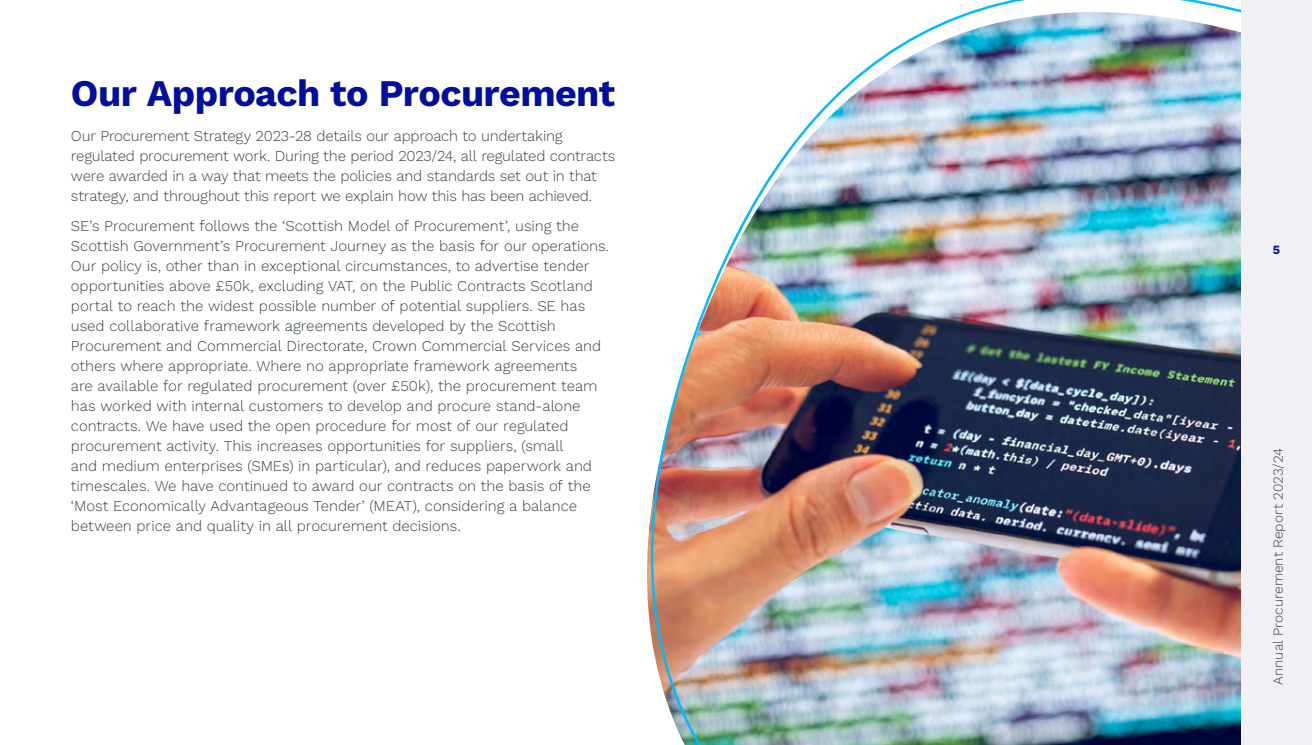
<style>
.page{position:relative;width:1312px;height:745px;background:#fff}
.page>*{position:absolute;margin:0;border:0;box-sizing:border-box;transform-origin:0 0}
.Heading_2{font:700 37.5px "Work Sans";letter-spacing:-.015em;color:#000f9e}
.t1{font:300 15px/20px "Work Sans";letter-spacing:-.005em;color:#39444c}
.t2{font:300 13.75px "Work Sans";color:#39444c}
.t3{font:700 12.5px "Work Sans";color:#000f9e}
</style>
<div class="page">
<img style="left:647px;top:0;width:593px;height:744px">
<div style="left:1240px;top:0;width:71px;height:744px;background:#f0f0f5"></div>
<h2 class="Heading_2" style="left:71px;top:65px;width:546px">Our Approach to Procurement</h2>
<p class="t1" style="left:71px;top:125px;width:546px">Our Procurement Strategy 2023-28 details our approach to undertaking regulated procurement work. During the period 2023/24, all regulated contracts were awarded in a way that meets the policies and standards set out in that strategy, and throughout this report we explain how this has been achieved.</p>
<p class="t1" style="left:71px;top:215px;width:539px">SE’s Procurement follows the ‘Scottish Model of Procurement’, using the Scottish Government’s Procurement Journey as the basis for our operations.<br>Our policy is, other than in exceptional circumstances, to advertise tender opportunities above £50k, excluding VAT, on the Public Contracts Scotland portal to reach the widest possible number of potential suppliers. SE has used collaborative framework agreements developed by the Scottish Procurement and Commercial Directorate, Crown Commercial Services and others where appropriate. Where no appropriate framework agreements<br>are available for regulated procurement (over £50k), the procurement team has worked with internal customers to develop and procure stand-alone contracts. We have used the open procedure for most of our regulated procurement activity. This increases opportunities for suppliers, (small<br>and medium enterprises (SMEs) in particular), and reduces paperwork and timescales. We have continued to award our contracts on the basis of the ‘Most Economically Advantageous Tender’ (MEAT), considering a balance between price and quality in all procurement decisions.</p>
<p class="t3" style="left:1272px;top:240px;width:9px">5</p>
<p class="t2" style="left:1267px;top:684px;width:238px;rotate:-90deg">Annual Procurement Report 2023/24</p>
</div>
